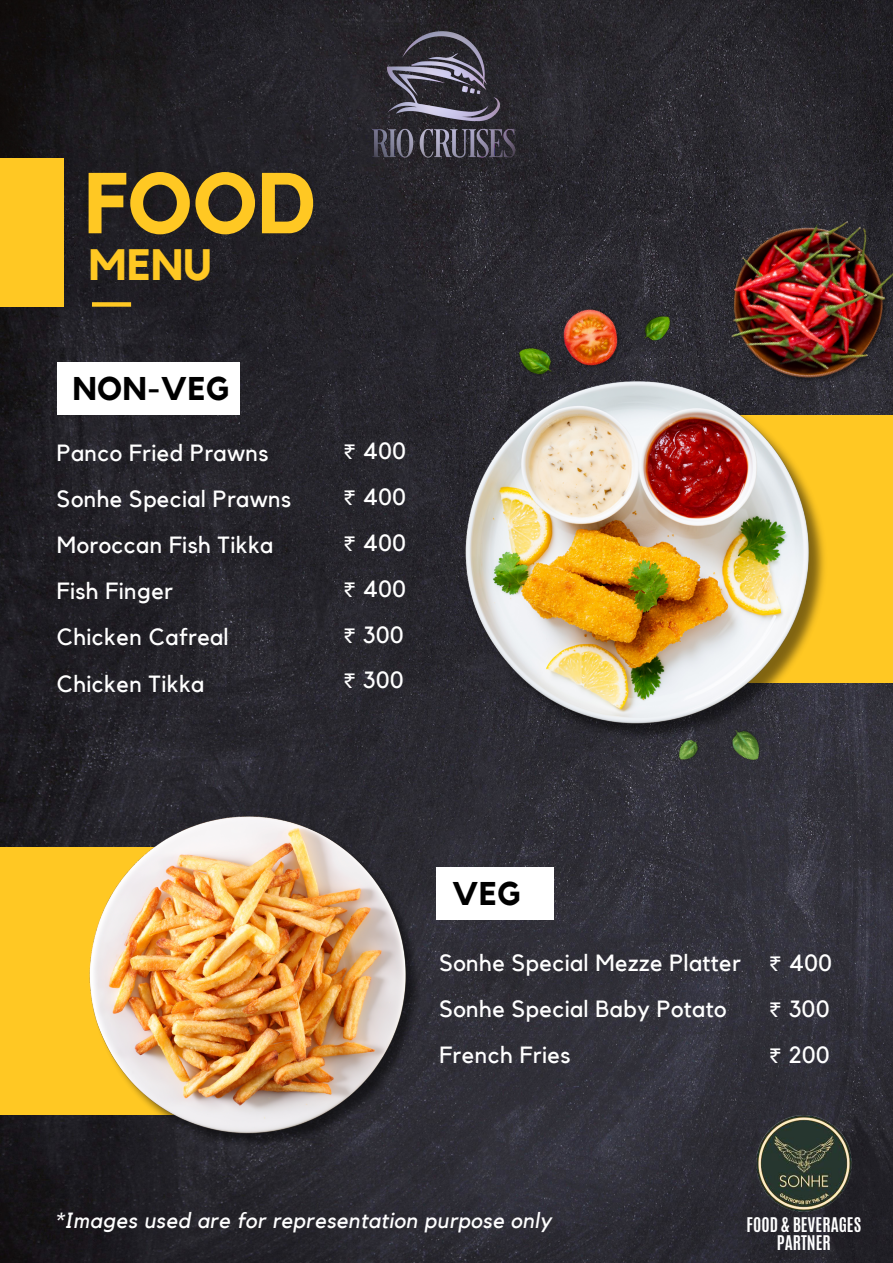
<style>
.page{position:relative;width:893px;height:1263px;background:#fff}
.page>*{position:absolute;margin:0;border:0;box-sizing:border-box;transform-origin:0 0}
.t1{font:700 85.2px "Kollektif";color:#ffc823}
.t2{font:700 43.8px "Kollektif";color:#ffc823}
.t3{font:700 32.78px "Kollektif";letter-spacing:.02em;color:#000}
.t4{font:23.4px/45.8px "Kollektif";letter-spacing:.02em;color:#fff}
.t5{font:italic 21.9px "Kollektif";letter-spacing:.02em;color:#fff}
.t6{font:700 16.88px/18.1px "Antonio";color:#fff;text-align:center}
.s1{font-family:"Noto Sans Gurmukhi"}
</style>
<div class="page">
<img style="left:0;top:0;width:893px;height:1263px">
<div style="left:92px;top:302px;width:39px;height:5px;background:#ffc823"></div>
<div style="left:57px;top:362px;width:183px;height:53px;background:#fff"></div>
<div style="left:436px;top:867px;width:117px;height:53px;background:#fff"></div>
<div style="left:645px;top:415px;width:248px;height:267px;background:#ffc823"></div>
<div style="left:0;top:847px;width:261px;height:268px;background:#ffc823"></div>
<img style="left:635px;top:307px;width:39px;height:42px">
<img style="left:552px;top:296px;width:83px;height:64px">
<img style="left:512px;top:343px;width:47px;height:17px">
<img style="left:695px;top:185px;width:198px;height:230px">
<div style="left:0;top:158px;width:64px;height:149px;background:#ffc823"></div>
<img style="left:441px;top:360px;width:412px;height:416px">
<img style="left:76px;top:804px;width:376px;height:355px">
<img style="left:368px;top:28px;width:151px;height:130px">
<img style="left:756px;top:1115px;width:95px;height:96px">
<p class="t1" style="left:85px;top:164px;width:233px">FOOD</p>
<p class="t2" style="left:89px;top:245px;width:124px">MENU</p>
<p class="t3" style="left:73px;top:373px;width:158px">NON-VEG</p>
<p class="t4" style="left:57px;top:431px;width:236px;line-height:46.1px">Panco Fried Prawns<br>Sonhe Special Prawns<br>Moroccan Fish Tikka<br>Fish Finger<br>Chicken Cafreal<br>Chicken Tikka</p>
<h3 class="t4" style="left:343px;top:429px;width:64px;text-align:justify"><span class="s1">₹</span> 400 <span class="s1">₹</span> 400 <span class="s1">₹</span> 400 <span class="s1">₹</span> 400 <span class="s1">₹</span> 300 <span class="s1">₹</span> 300</h3>
<h4 class="t3" style="left:452px;top:878px;width:70px">VEG</h4>
<h4 class="t4" style="left:439px;top:941px;width:303px">Sonhe Special Mezze Platter<br>Sonhe Special Baby Potato<br>French Fries</h4>
<p class="t4" style="left:769px;top:941px;width:64px;text-align:justify"><span class="s1">₹</span> 400 <span class="s1">₹</span> 300 <span class="s1">₹</span> 200</p>
<h3 class="t5" style="left:55px;top:1210px;width:498px">*Images used are for representation purpose only</h3>
<p class="t6" style="left:746px;top:1216px;width:116px">FOOD &amp; BEVERAGES<br>PARTNER</p>
</div>
